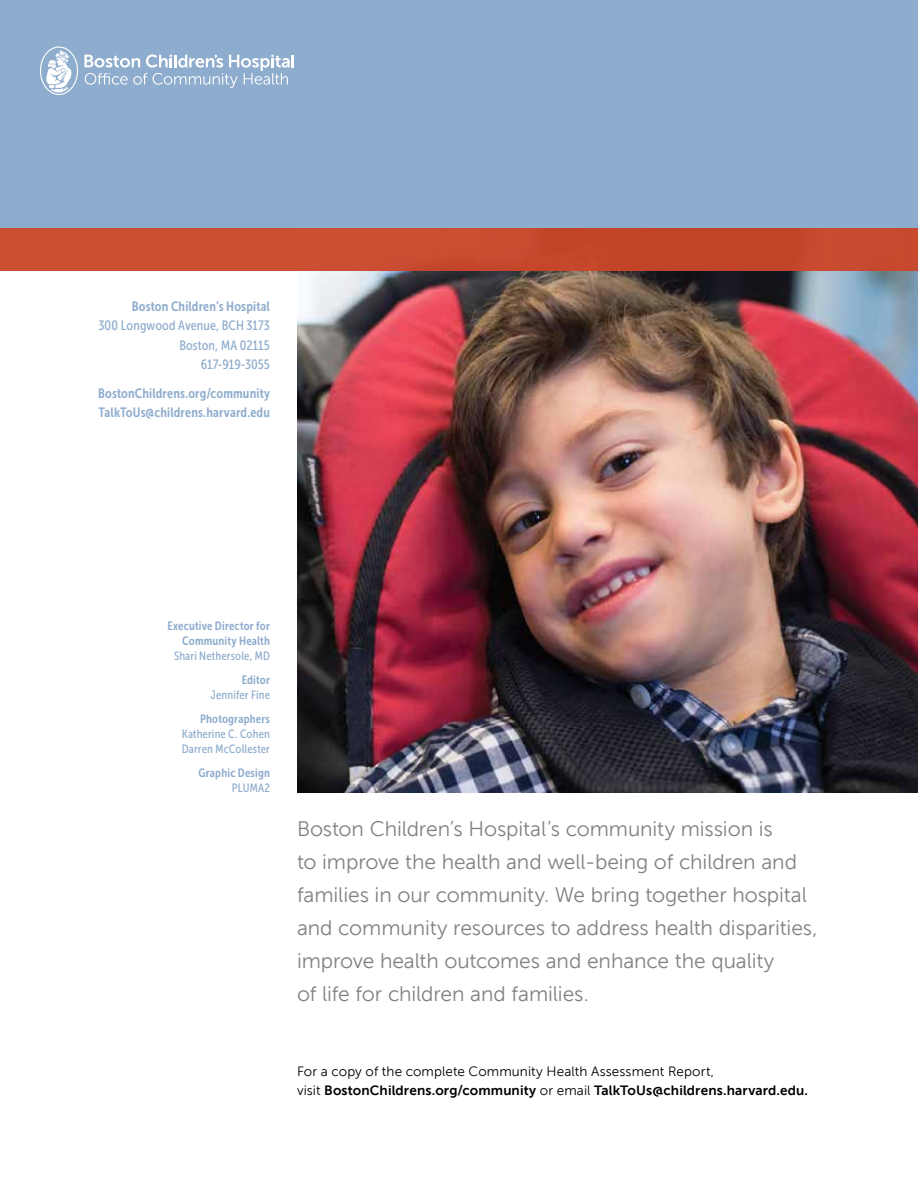
<style>
.page{position:relative;width:918px;height:1188px;background:#fff}
.page>*{position:absolute;margin:0;border:0;box-sizing:border-box;transform-origin:0 0}
.t1{font:21px/33px "Museo Sans 300";letter-spacing:-.005em;color:#808285}
.t2{font:13.5px/19.5px "Museo Sans Cond 700";letter-spacing:.01em;color:#8eaccd}
.t3{font:13.5px "Museo Sans 700";letter-spacing:.01em;color:#000}
.t4{font:13.5px "Museo Sans 300";letter-spacing:.01em;color:#000}
.t5{font:13.5px/19.5px "Museo Sans Cond 500";letter-spacing:.005em;color:#8eaccd;text-align:right}
.t6{font:12px/15px "Museo Sans Cond 500";letter-spacing:.015em;color:#8eaccd}
.t7{font:12px/15px "Museo Sans Cond 700";letter-spacing:.015em;color:#8eaccd;text-align:right}
.s1{font-family:"Museo Sans 300"}
</style>
<div class="page">
<div style="left:0;top:0;width:918px;height:228px;background:#8eaccd"></div>
<svg style="left:40px;top:46px;width:38px;height:49px"></svg>
<svg style="left:84px;top:54px;width:210px;height:34px"></svg>
<img style="left:297px;top:271px;width:621px;height:521px">
<div style="left:0;top:228px;width:918px;height:43px;background:#cb4d32"></div>
<p class="t2" style="left:132px;top:296px;width:140px">Boston Children’s Hospital</p>
<p class="t5" style="left:99px;top:316px;width:173px">300 Longwood Avenue, BCH 3173<br>Boston, MA 02115<br>617-919-3055</p>
<p class="t2" style="left:98px;top:383px;width:173px">BostonChildrens.org/community<br>TalkToUs@childrens.harvard.edu</p>
<p class="t7" style="left:168px;top:619px;width:104px">Executive Director for<br>Community Health</p>
<p class="t6" style="left:174px;top:649px;width:97px">Shari Nethersole, MD</p>
<p class="t7" style="left:242px;top:673px;width:30px">Editor</p>
<p class="t6" style="left:211px;top:688px;width:61px">Jennifer Fine</p>
<p class="t7" style="left:200px;top:712px;width:71px">Photographers</p>
<p class="t6" style="left:182px;top:727px;width:90px">Katherine C. Cohen<br>Darren McCollester</p>
<p class="t7" style="left:198px;top:766px;width:73px">Graphic Design</p>
<p class="t6" style="left:232px;top:781px;width:40px">PLUMA2</p>
<p class="t1" style="left:297px;top:812px;width:522px">Boston Children’s Hospital’s community mission is<br>to improve the health and well-being of children and families in our community. We bring together hospital and community resources to address health disparities, improve health outcomes and enhance the quality<br>of life for children and families.</p>
<p class="t4" style="left:297px;top:1064px;width:419px">For a copy of the complete Community Health Assessment Report,</p>
<p class="t3" style="left:297px;top:1083px;width:513px"><span class="s1">visit</span> BostonChildrens.org/community <span class="s1">or email</span> TalkToUs@childrens.harvard.edu.</p>
</div>
